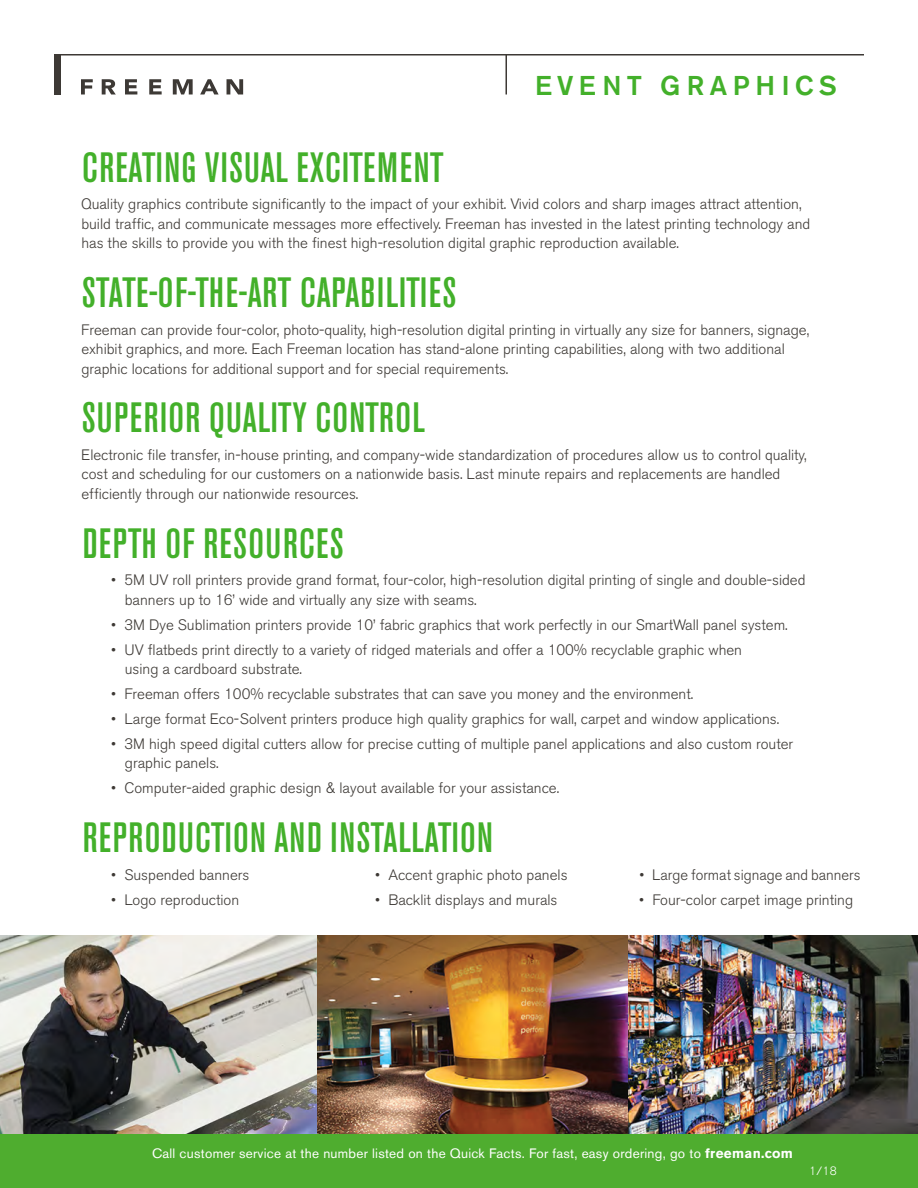
<style>
.page{position:relative;width:918px;height:1188px;background:#fff}
.page>*{position:absolute;margin:0;border:0;box-sizing:border-box;transform-origin:0 0}
.FRE_broc_green_secti{font:500 condensed 42px "Akzidenz Grotesk BE";letter-spacing:.03em;color:#43b02a}
.FRE-broc_Line_Name_W{font:500 27px "Akzidenz Grotesk BE";letter-spacing:.2em;color:#43b02a}
.FRE-broc_bullets{font:300 15px/19.5px "Akzidenz Grotesk BE";color:#3d3935}
.FRE-broc_para_less_a{font:300 15px/19.5px "Akzidenz Grotesk BE";color:#3d3935}
.t1{font:13.5px "Akzidenz Grotesk BE";letter-spacing:.02em;color:#fff}
.FRE-broc_CODE{font:300 12px "Akzidenz Grotesk BE";color:#fff}
.s1{font-weight:700}
</style>
<div class="page">
<div style="left:54px;top:54px;width:7px;height:40px;background:#3d3935"></div>
<hr style="left:55px;top:54px;width:809px;height:2px;background:#3d3935">
<svg style="left:227px;top:79px;width:16px;height:15px"></svg>
<svg style="left:81px;top:79px;width:12px;height:15px"></svg>
<svg style="left:102px;top:79px;width:14px;height:15px"></svg>
<svg style="left:125px;top:79px;width:12px;height:15px"></svg>
<svg style="left:149px;top:79px;width:13px;height:15px"></svg>
<svg style="left:173px;top:79px;width:20px;height:15px"></svg>
<svg style="left:200px;top:79px;width:19px;height:15px"></svg>
<img style="left:0;top:936px;width:918px;height:198px">
<hr style="left:506px;top:54px;width:1px;height:40px;background:#3d3935">
<div style="left:0;top:1134px;width:918px;height:54px;background:#4fad2f"></div>
<p class="FRE-broc_Line_Name_W" style="left:535px;top:68px;width:303px">EVENT GRAPHICS</p>
<p class="FRE_broc_green_secti" style="left:82px;top:144px;width:363px">CREATING VISUAL EXCITEMENT</p>
<p class="FRE-broc_para_less_a" style="left:81px;top:194px;width:731px">Quality graphics contribute significantly to the impact of your exhibit. Vivid colors and sharp images attract attention, build traffic, and communicate messages more effectively. Freeman has invested in the latest printing technology and has the skills to provide you with the finest high-resolution digital graphic reproduction available.</p>
<p class="FRE_broc_green_secti" style="left:82px;top:269px;width:376px">STATE-OF-THE-ART CAPABILITIES</p>
<p class="FRE-broc_para_less_a" style="left:81px;top:320px;width:730px">Freeman can provide four-color, photo-quality, high-resolution digital printing in virtually any size for banners, signage, exhibit graphics, and more. Each Freeman location has stand-alone printing capabilities, along with two additional graphic locations for additional support and for special requirements.</p>
<p class="FRE_broc_green_secti" style="left:82px;top:395px;width:344px">SUPERIOR QUALITY CONTROL</p>
<p class="FRE-broc_para_less_a" style="left:81px;top:445px;width:727px">Electronic file transfer, in-house printing, and company-wide standardization of procedures allow us to control quality, cost and scheduling for our customers on a nationwide basis. Last minute repairs and replacements are handled efficiently through our nationwide resources.</p>
<p class="FRE_broc_green_secti" style="left:83px;top:520px;width:263px">DEPTH OF RESOURCES</p>
<p class="FRE-broc_bullets" style="left:125px;top:571px;width:682px;text-indent:-13px">• 5M UV roll printers provide grand format, four-color, high-resolution digital printing of single and double-sided banners up to 16’ wide and virtually any size with seams.</p>
<p class="FRE-broc_bullets" style="left:111px;top:615px;width:678px">• 3M Dye Sublimation printers provide 10’ fabric graphics that work perfectly in our SmartWall panel system.</p>
<p class="FRE-broc_bullets" style="left:125px;top:640px;width:619px;text-indent:-13px">• UV flatbeds print directly to a variety of ridged materials and offer a 100% recyclable graphic when using a cardboard substrate.</p>
<p class="FRE-broc_bullets" style="left:111px;top:684px;width:584px">• Freeman offers 100% recyclable substrates that can save you money and the environment.</p>
<p class="FRE-broc_bullets" style="left:111px;top:709px;width:669px">• Large format Eco-Solvent printers produce high quality graphics for wall, carpet and window applications.</p>
<p class="FRE-broc_bullets" style="left:125px;top:734px;width:670px;text-indent:-14px">• 3M high speed digital cutters allow for precise cutting of multiple panel applications and also custom router graphic panels.</p>
<p class="FRE-broc_bullets" style="left:111px;top:779px;width:449px">• Computer-aided graphic design &amp; layout available for your assistance.</p>
<p class="FRE_broc_green_secti" style="left:83px;top:814px;width:412px">REPRODUCTION AND INSTALLATION</p>
<p class="FRE-broc_bullets" style="left:111px;top:865px;width:140px">• Suspended banners</p>
<p class="FRE-broc_bullets" style="left:111px;top:890px;width:129px">• Logo reproduction</p>
<p class="FRE-broc_bullets" style="left:639px;top:865px;width:223px">• Large format signage and banners</p>
<p class="FRE-broc_bullets" style="left:639px;top:890px;width:215px">• Four-color carpet image printing</p>
<p class="FRE-broc_bullets" style="left:375px;top:865px;width:194px">• Accent graphic photo panels</p>
<p class="FRE-broc_bullets" style="left:375px;top:890px;width:184px">• Backlit displays and murals</p>
<p class="t1" style="left:152px;top:1145px;width:642px">Call customer service at the number listed on the Quick Facts. For fast, easy ordering, go to <span class="s1">freeman.com</span></p>
<p class="FRE-broc_CODE" style="left:809px;top:1164px;width:29px">1/18</p>
</div>
